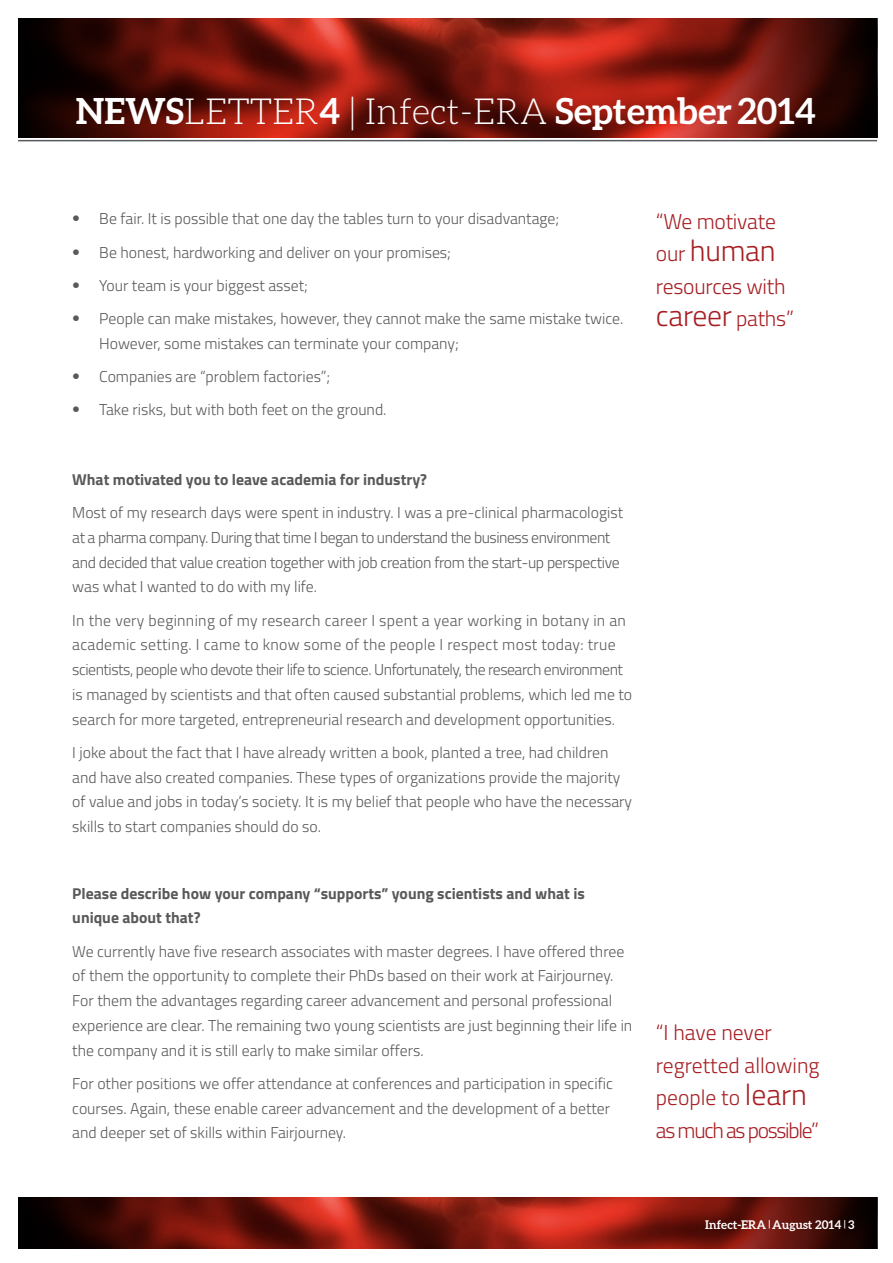
<style>
.page{position:relative;width:893px;height:1263px;background:#fff}
.page>*{position:absolute;margin:0;border:0;box-sizing:border-box;transform-origin:0 0}
.t1{font:700 36px "Aleo";color:#fff}
.t2{font:300 29.7px "Titillium";letter-spacing:-.01em;color:#a71f24}
.t3{font:300 21.6px/32.4px "Titillium";letter-spacing:-.01em;color:#a71f24}
.t4{font:300 21.6px/32.4px "Titillium";letter-spacing:-.06em;color:#a71f24}
.t5{font:300 15.75px/24.8px "Titillium";color:#58595b}
.t6{font:300 15.75px/24.8px "Titillium";letter-spacing:-.02em;color:#58595b}
.t7{font:700 15.75px/24.8px "Titillium";color:#58595b}
.t8{font:300 15.75px "Helvetica";color:#58595b}
.t9{font:700 12px "Aleo";color:#fff}
.t10{font:700 9px "Aleo";color:#fff}
.s1{font-weight:300}
.s2{font-size:9px}
</style>
<div class="page">
<hr style="left:18px;top:140px;width:859px;height:1px;background:#58595b">
<svg style="left:18px;top:18px;width:859px;height:119px;background:#6e150d"></svg>
<svg style="left:18px;top:1197px;width:859px;height:51px;background:#6f160e"></svg>
<h1 class="t1" style="left:76px;top:90px;width:742px">NEWS<span class="s1">LETTER</span>4 <span class="s1">| Infect-ERA</span> September 2014</h1>
<p class="t8" style="left:72px;top:205px;width:9px">•</p>
<p class="t5" style="left:99px;top:206px;width:462px">Be fair isIt. possible that one day the tables turn to your disadvantage;</p>
<p class="t8" style="left:72px;top:239px;width:9px">•</p>
<p class="t5" style="left:99px;top:239px;width:353px">Be honest, hardworking and deliver on your promises;</p>
<p class="t8" style="left:72px;top:272px;width:9px">•</p>
<p class="t5" style="left:99px;top:272px;width:210px">Your team is your biggest asset;</p>
<p class="t8" style="left:72px;top:305px;width:9px">•</p>
<p class="t5" style="left:99px;top:306px;width:526px">People can make mistakes, however, they cannot make the same mistake twice.</p>
<p class="t8" style="left:72px;top:363px;width:9px">•</p>
<p class="t5" style="left:99px;top:326px;width:361px;line-height:33.3px">However, some mistakes can terminate your company;<br>Companies are “problem factories ;“</p>
<p class="t8" style="left:72px;top:396px;width:9px">•</p>
<p class="t5" style="left:99px;top:397px;width:289px">Take risks, but with both feet on the ground.</p>
<p class="t7" style="left:72px;top:466px;width:356px">What motivated you to leave academia for industry?</p>
<p class="t6" style="left:72px;top:500px;width:552px">Most of my research days were spent in industry I. was a pre-clinical pharmacologist at a pharma company. During that time I began to understand the business environment and decided that value creation together with job creation from the start-up perspective was what I wanted to do with my life.</p>
<p class="t5" style="left:72px;top:607px;width:561px">In the very beginning of my research career I spent a year working in botany in an academic setting I. came to know some of the people I respect most today: true scientists, people who devote their life to science. Unfortunately, the research environment is managed by scientists and that often caused substantial problems, which led me to search for more targeted, entrepreneurial research and development opportunities.</p>
<p class="t5" style="left:72px;top:739px;width:561px">I joke about the fact that I have already written a book, planted a tree, had children and have also created companies. These types of organizations provide the majority of value and jobs in today s’ society isIt. my belief that people who have the necessary skills to start companies should do so.</p>
<p class="t7" style="left:72px;top:880px;width:514px">Please describe how your company “supports” young scientists and what is unique about that?</p>
<p class="t5" style="left:72px;top:938px;width:562px">We currently have five research associates with master degrees I. have offered three of them the opportunity to complete their PhDs based on their work at Fairjourney.<br>For them the advantages regarding career advancement and personal professional experience are clear. The remaining two young scientists are just beginning their life in the company and isit still early to make similar offers.</p>
<p class="t5" style="left:72px;top:1070px;width:542px">For other positions we offer attendance at conferences and participation in specific courses. Again, these enable career advancement and the development of a better and deeper set of skills within Fairjourney.</p>
<h3 class="t3" style="left:656px;top:204px;width:121px">“We motivate</h3>
<h2 class="t2" style="left:690px;top:229px;width:87px">human</h2>
<h3 class="t3" style="left:656px;top:236px;width:31px">our</h3>
<h3 class="t3" style="left:656px;top:269px;width:131px">resources with</h3>
<h3 class="t3" style="left:736px;top:301px;width:59px">paths“</h3>
<h2 class="t2" style="left:656px;top:294px;width:77px">career</h2>
<h3 class="t3" style="left:656px;top:1015px;width:165px">I“ have never regretted allowing</h3>
<h2 class="t2" style="left:745px;top:1073px;width:64px">learn</h2>
<h3 class="t4" style="left:656px;top:1080px;width:165px">people to<br>as much as possible“</h3>
<p class="t9" style="left:705px;top:1217px;width:62px">Infect-ERA</p>
<p class="t9" style="left:772px;top:1217px;width:84px">August 2014 3<span class="s2">|</span></p>
<p class="t10" style="left:769px;top:1219px;width:3px">|</p>
</div>
